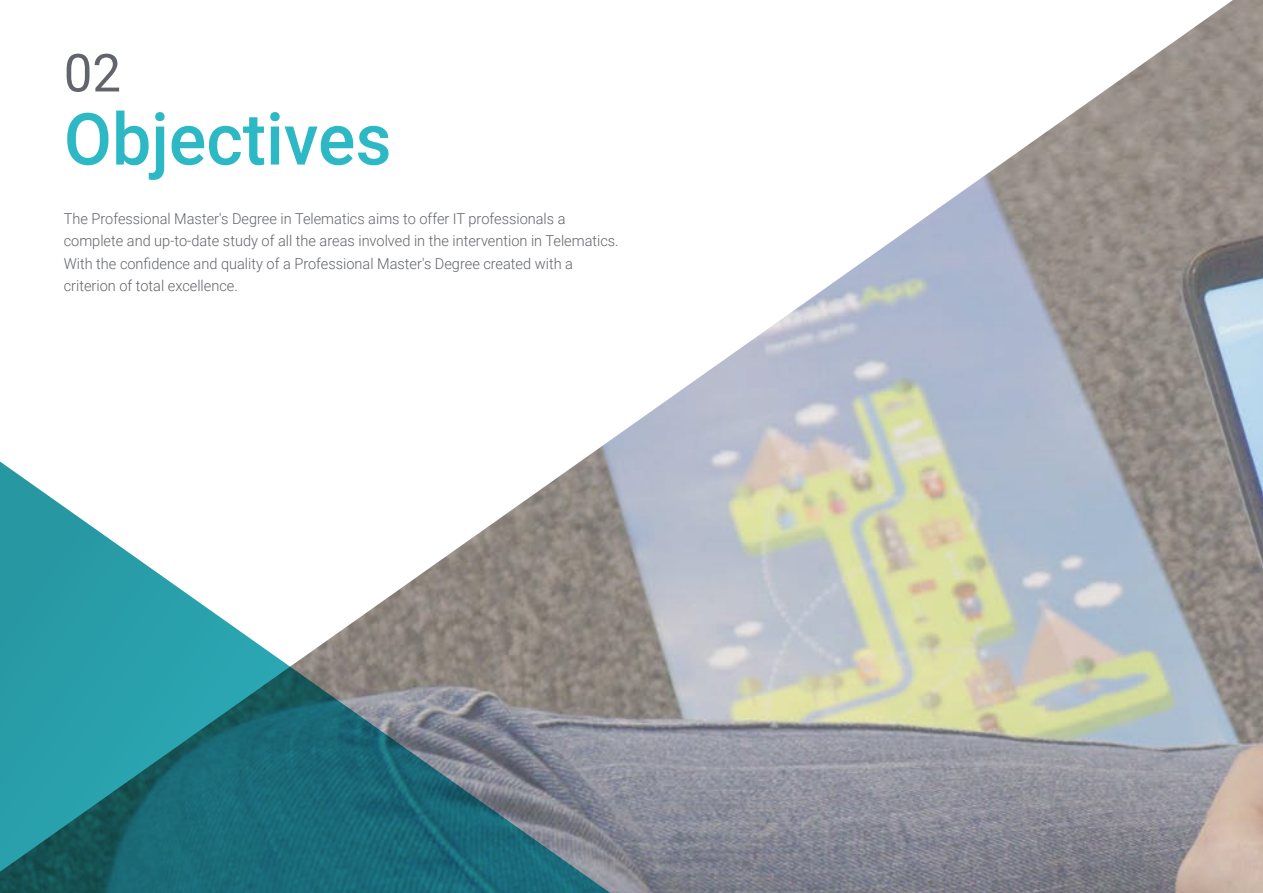
<style>
.page{position:relative;width:1263px;height:893px;background:#fff}
.page>*{position:absolute;margin:0;border:0;box-sizing:border-box;transform-origin:0 0}
.t1{font:500 72px "Roboto";color:#2db8c5}
.t2{font:52.5px "Roboto";color:#61646a}
.t3{font:300 15px/22.5px "Roboto";color:#61646a}
</style>
<div class="page">
<img style="left:602px;top:0;width:661px;height:893px">
<svg style="left:0;top:446px;width:640px;height:447px"></svg>
<h2 class="t2" style="left:64px;top:36px;width:59px">02</h2>
<h1 class="t1" style="left:64px;top:89px;width:329px">Objectives</h1>
<p class="t3" style="left:64px;top:207px;width:556px">The Professional Master's Degree in Telematics aims to offer IT professionals a complete and up-to-date study of all the areas involved in the intervention in Telematics.<br>With the confidence and quality of a Professional Master's Degree created with a criterion of total excellence.</p>
</div>
